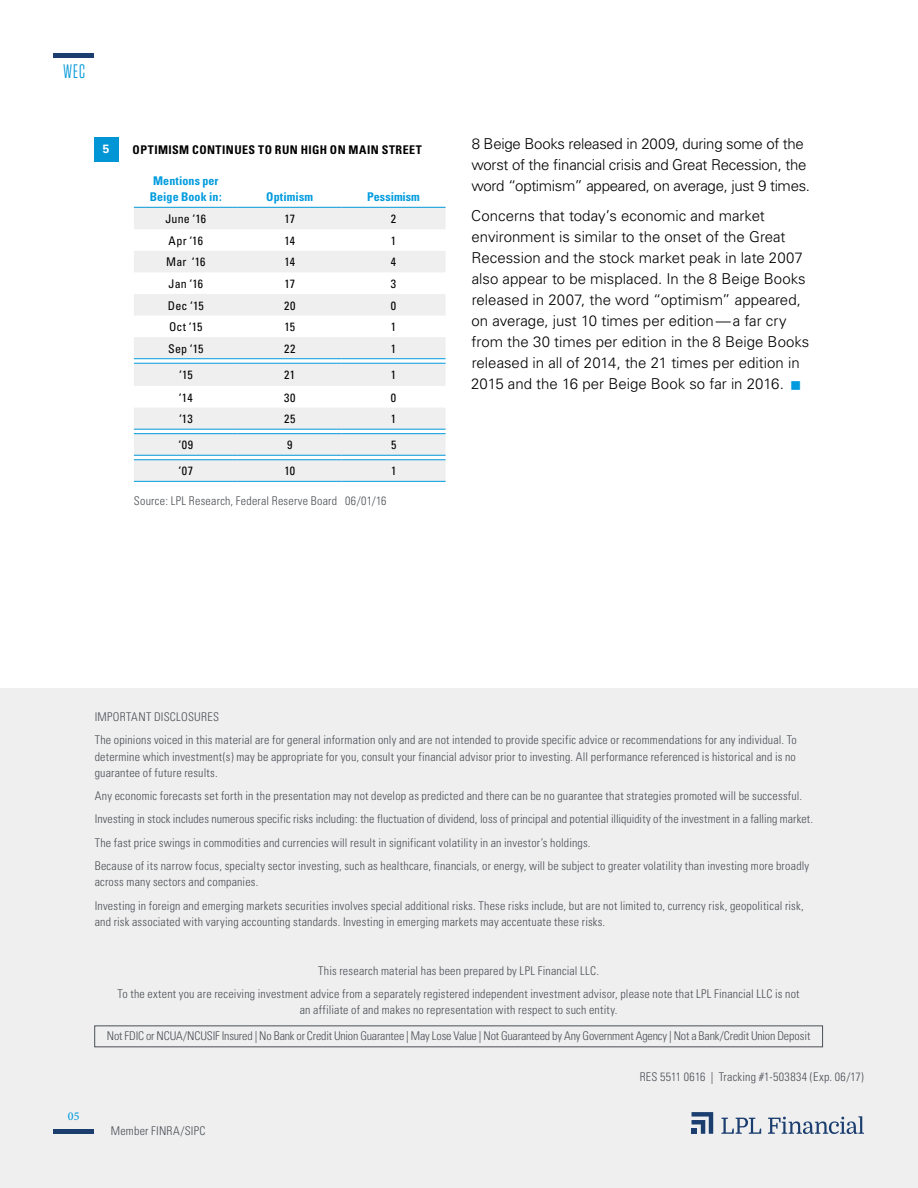
<style>
.page{position:relative;width:918px;height:1188px;background:#fff}
.page>*{position:absolute;margin:0;border:0;box-sizing:border-box;transform-origin:0 0}
.t1{font:19.5px "Tungsten Narrow";color:#0098d8}
.t2{font:300 15px/21px "Univers";letter-spacing:-.005em;color:#000}
.t3{font:300 condensed 12px/23.2px "Univers";letter-spacing:.015em;color:#4b4f54}
.t4{font:300 condensed 12px "Univers";letter-spacing:-.015em;color:#4b4f54}
.t5{font:condensed 12px "Univers";letter-spacing:.01em;color:#000}
.t6{font:700 condensed 12px/16.5px "Univers";letter-spacing:.005em;color:#009bde}
.t7{font:700 condensed 12px "Univers";letter-spacing:.035em;color:#000}
.t8{font:500 12px "Minion Pro";color:#009bde}
.t9{font:700 12px "Univers";color:#fff}
.s1{color:#009bde}
</style>
<div class="page">
<div style="left:0;top:937px;width:918px;height:251px;background:#efeff0"></div>
<div style="left:54px;top:1129px;width:40px;height:5px;background:#1b3e6f"></div>
<div style="left:94px;top:1025px;width:729px;height:22px;border:1px solid #4b4f54"></div>
<div style="left:54px;top:53px;width:40px;height:5px;background:#1b3e6f"></div>
<svg style="left:692px;top:1112px;width:21px;height:22px"></svg>
<svg style="left:721px;top:1118px;width:40px;height:16px"></svg>
<svg style="left:768px;top:1116px;width:96px;height:18px"></svg>
<div style="left:0;top:688px;width:918px;height:268px;background:#efeff0"></div>
<div style="left:94px;top:137px;width:24px;height:25px;background:#0096d6"></div>
<svg style="left:134px;top:208px;width:312px;height:273px;fill:#efeff0"></svg>
<hr style="left:134px;top:207px;width:104px;height:1px;background:#0098d8">
<hr style="left:238px;top:207px;width:104px;height:1px;background:#0098d8">
<hr style="left:342px;top:207px;width:104px;height:1px;background:#0098d8">
<hr style="left:134px;top:455px;width:104px;height:1px;background:#0098d8">
<hr style="left:238px;top:455px;width:104px;height:1px;background:#0098d8">
<hr style="left:342px;top:455px;width:104px;height:1px;background:#0098d8">
<hr style="left:134px;top:459px;width:104px;height:1px;background:#0098d8">
<hr style="left:238px;top:459px;width:104px;height:1px;background:#0098d8">
<hr style="left:342px;top:459px;width:104px;height:1px;background:#0098d8">
<hr style="left:134px;top:429px;width:104px;height:1px;background:#0098d8">
<hr style="left:238px;top:429px;width:104px;height:1px;background:#0098d8">
<hr style="left:342px;top:429px;width:104px;height:1px;background:#0098d8">
<hr style="left:134px;top:433px;width:104px;height:1px;background:#0098d8">
<hr style="left:238px;top:433px;width:104px;height:1px;background:#0098d8">
<hr style="left:342px;top:433px;width:104px;height:1px;background:#0098d8">
<hr style="left:134px;top:481px;width:104px;height:1px;background:#009bde">
<hr style="left:238px;top:481px;width:104px;height:1px;background:#009bde">
<hr style="left:342px;top:481px;width:104px;height:1px;background:#009bde">
<hr style="left:134px;top:358px;width:104px;height:1px;background:#009bde">
<hr style="left:238px;top:358px;width:104px;height:1px;background:#009bde">
<hr style="left:342px;top:358px;width:104px;height:1px;background:#009bde">
<hr style="left:134px;top:363px;width:104px;height:1px;background:#009bde">
<hr style="left:238px;top:363px;width:104px;height:1px;background:#009bde">
<hr style="left:342px;top:363px;width:104px;height:1px;background:#009bde">
<h1 class="t1" style="left:63px;top:61px;width:23px">WEC</h1>
<p class="t9" style="left:103px;top:142px;width:8px">5</p>
<p class="t7" style="left:133px;top:143px;width:291px">OPTIMISM CONTINUES TO RUN HIGH ON MAIN STREET</p>
<p class="t6" style="left:150px;top:172px;width:74px">Mentions per<br>Beige Book in:</p>
<p class="t6" style="left:266px;top:189px;width:48px">Optimism</p>
<p class="t6" style="left:367px;top:189px;width:54px">Pessimism</p>
<p class="t5" style="left:165px;top:211px;width:42px">June ‘16</p>
<p class="t5" style="left:284px;top:211px;width:12px">17</p>
<p class="t5" style="left:391px;top:211px;width:7px">2</p>
<p class="t5" style="left:169px;top:233px;width:36px">Apr ‘16</p>
<p class="t5" style="left:284px;top:233px;width:12px">14</p>
<p class="t5" style="left:391px;top:233px;width:7px">1</p>
<p class="t5" style="left:166px;top:255px;width:41px">Mar ‘16</p>
<p class="t5" style="left:284px;top:255px;width:12px">14</p>
<p class="t5" style="left:391px;top:255px;width:7px">4</p>
<p class="t5" style="left:169px;top:276px;width:36px">Jan ‘16</p>
<p class="t5" style="left:284px;top:276px;width:12px">17</p>
<p class="t5" style="left:391px;top:276px;width:7px">3</p>
<p class="t5" style="left:168px;top:298px;width:37px">Dec ‘15</p>
<p class="t5" style="left:284px;top:298px;width:13px">20</p>
<p class="t5" style="left:391px;top:298px;width:7px">0</p>
<p class="t5" style="left:169px;top:319px;width:35px">Oct ‘15</p>
<p class="t5" style="left:284px;top:319px;width:12px">15</p>
<p class="t5" style="left:391px;top:319px;width:7px">1</p>
<p class="t5" style="left:168px;top:341px;width:37px">Sep ‘15</p>
<p class="t5" style="left:284px;top:341px;width:13px">22</p>
<p class="t5" style="left:391px;top:341px;width:7px">1</p>
<p class="t5" style="left:179px;top:368px;width:15px">‘15</p>
<p class="t5" style="left:284px;top:368px;width:13px">21</p>
<p class="t5" style="left:391px;top:368px;width:7px">1</p>
<p class="t5" style="left:179px;top:390px;width:15px">‘14</p>
<p class="t5" style="left:284px;top:390px;width:13px">30</p>
<p class="t5" style="left:391px;top:390px;width:7px">0</p>
<p class="t5" style="left:179px;top:411px;width:15px">‘13</p>
<p class="t5" style="left:284px;top:411px;width:13px">25</p>
<p class="t5" style="left:391px;top:411px;width:7px">1</p>
<p class="t5" style="left:179px;top:437px;width:16px">‘09</p>
<p class="t5" style="left:287px;top:437px;width:7px">9</p>
<p class="t5" style="left:391px;top:437px;width:7px">5</p>
<p class="t5" style="left:179px;top:463px;width:16px">‘07</p>
<p class="t5" style="left:284px;top:463px;width:12px">10</p>
<p class="t5" style="left:391px;top:463px;width:7px">1</p>
<p class="t3" style="left:134px;top:489px;width:254px">Source: LPL Research, Federal Reserve Board 06/01/16</p>
<p class="t2" style="left:471px;top:133px;width:340px">8 Beige Books released in 2009, during some of the worst of the financial crisis and Great Recession, the word “optimism” appeared, on average, just 9 times.</p>
<p class="t2" style="left:471px;top:205px;width:340px">Concerns that today’s economic and market environment is similar to the onset of the Great Recession and the stock market peak in late 2007 also appear to be misplaced. In the 8 Beige Books released in 2007, the word “optimism” appeared, on average, just 10 times per edition—a far cry from the 30 times per edition in the 8 Beige Books released in all of 2014, the 21 times per edition in 2015 and the 16 per Beige Book so far in 2016. <span class="s1">■</span></p>
<p class="t8" style="left:68px;top:1108px;width:13px">05</p>
<p class="t3" style="left:95px;top:705px;width:704px">IMPORTANT DISCLOSURES<br>The opinions voiced in this material are for general information only and are not intended to provide specific advice or recommendations for any individual. To</p>
<p class="t3" style="left:95px;top:748px;width:703px;line-height:16.5px">determine which investment(s) may be appropriate for you, consult your financial advisor prior to investing. All performance referenced is historical and is no guarantee of future results.</p>
<p class="t3" style="left:95px;top:784px;width:720px">Any economic forecasts set forth in the presentation may not develop as predicted and there can be no guarantee that strategies promoted will be successful.<br>Investing in stock includes numerous specific risks including: the fluctuation of dividend, loss of principal and potential illiquidity of the investment in a falling market.<br>The fast price swings in commodities and currencies will result in significant volatility in an investor’s holdings.<br>Because of its narrow focus, specialty sector investing, such as healthcare, financials, or energy, will be subject to greater volatility than investing more broadly</p>
<p class="t3" style="left:95px;top:871px;width:711px">across many sectors and companies.<br>Investing in foreign and emerging markets securities involves special additional risks. These risks include, but are not limited to, currency risk, geopolitical risk,</p>
<p class="t3" style="left:95px;top:910px;width:512px">and risk associated with varying accounting standards. Investing in emerging markets may accentuate these risks.</p>
<p class="t3" style="left:118px;top:959px;width:684px;text-align:center">This research material has been prepared by LPL Financial LLC.<br>To the extent you are receiving investment advice from a separately registered independent investment advisor, please note that LPL Financial LLC is not</p>
<p class="t3" style="left:300px;top:998px;width:319px">an affiliate of and makes no representation with respect to such entity.</p>
<p class="t4" style="left:107px;top:1029px;width:705px">Not FDIC or NCUA/NCUSIF Insured | No Bank or Credit Union Guarantee | May Lose Value | Not Guaranteed by Any Government Agency | Not a Bank/Credit Union Deposit</p>
<p class="t3" style="left:111px;top:1119px;width:96px">Member FINRA/SIPC</p>
<p class="t3" style="left:640px;top:1065px;width:226px">RES 5511 0616 | Tracking #1-503834 (Exp. 06/17)</p>
</div>
